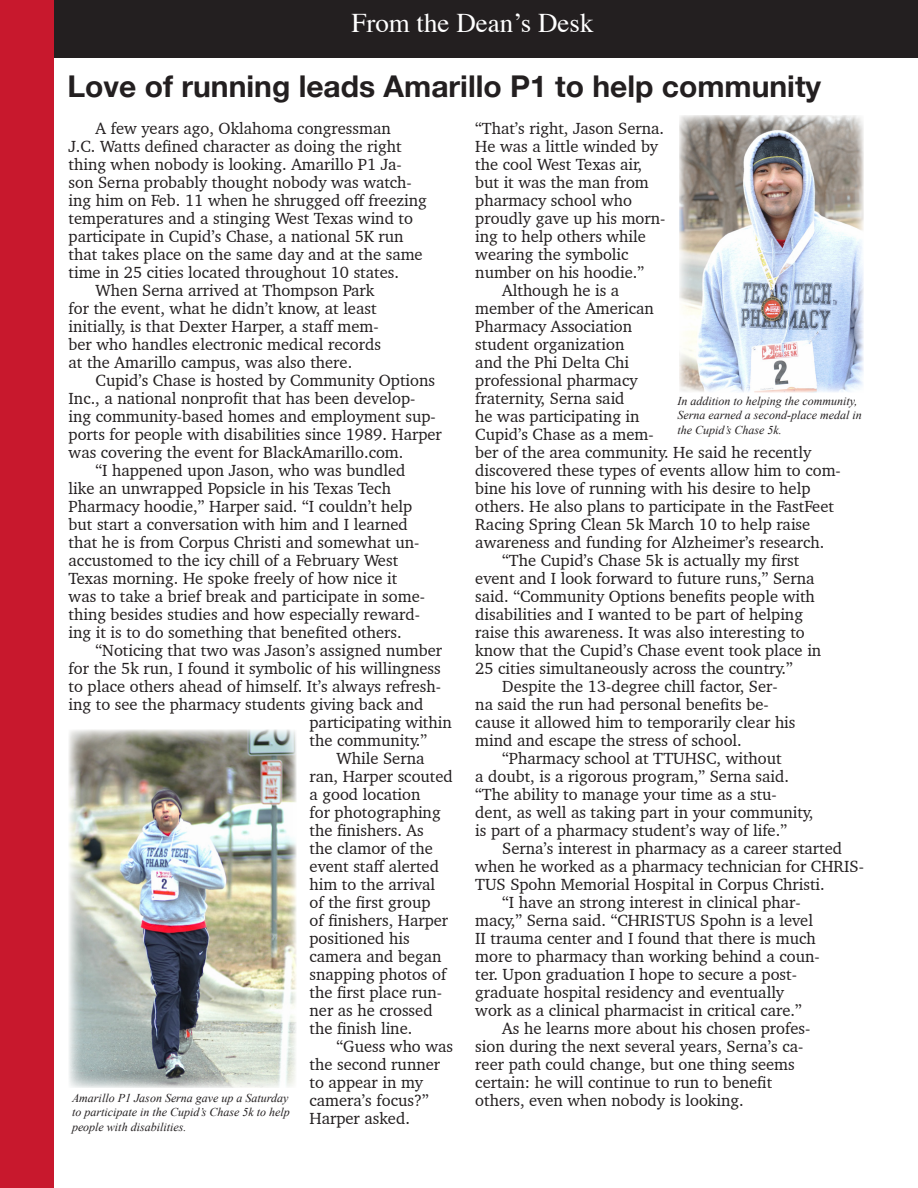
<style>
.page{position:relative;width:918px;height:1188px;background:#fff}
.page>*{position:absolute;margin:0;border:0;box-sizing:border-box;transform-origin:0 0}
.t1{font:700 30px "Helvetica Neue";color:#231f20}
.t2{font:27px "Times";color:#fff}
.Body{font:16.5px/18px "Charter BT Pro";color:#231f20}
.t3{font:italic 12px/14.4px "Times New Roman";color:#231f20;text-align:justify}
</style>
<div class="page">
<div style="left:21px;top:0;width:897px;height:57px;background:#231f20"></div>
<div style="left:0;top:0;width:54px;height:1188px;background:#c8182d"></div>
<img style="left:69px;top:730px;width:227px;height:358px">
<img style="left:679px;top:115px;width:185px;height:277px">
<p class="t2" style="left:351px;top:-2px;width:244px">From the Dean’s Desk</p>
<p class="t1" style="left:68px;top:67px;width:755px">Love of running leads Amarillo P1 to help community</p>
<p class="Body" style="left:69px;top:119px;width:360px;text-indent:27px">A few years ago, Oklahoma congressman<br>J.C. Watts defined character as doing the right thing when nobody is looking. Amarillo P1 Ja&shy;son Serna probably thought nobody was watch&shy;ing him on Feb. 11 when he shrugged off freezing temperatures and a stinging West Texas wind to participate in Cupid’s Chase, a national 5K run that takes place on the same day and at the same time in 25 cities located throughout 10 states.</p>
<p class="Body" style="left:69px;top:281px;width:314px;text-indent:27px">When Serna arrived at Thompson Park for the event, what he didn’t know, at least initially, is that Dexter Harper, a staff mem&shy;ber who handles electronic medical records at the Amarillo campus, was also there.</p>
<p class="Body" style="left:69px;top:371px;width:375px;text-indent:27px">Cupid’s Chase is hosted by Community Options Inc., a national nonprofit that has been develop&shy;ing community-based homes and employment sup&shy;ports for people with disabilities since 1989. Harper was covering the event for BlackAmarillo.com.</p>
<p class="Body" style="left:69px;top:461px;width:358px;text-indent:27px">“I happened upon Jason, who was bundled like an unwrapped Popsicle in his Texas Tech Pharmacy hoodie,” Harper said. “I couldn’t help but start a conversation with him and I learned that he is from Corpus Christi and somewhat un&shy;accustomed to the icy chill of a February West Texas morning. He spoke freely of how nice it was to take a brief break and participate in some&shy;thing besides studies and how especially reward&shy;ing it is to do something that benefited others.</p>
<p class="Body" style="left:96px;top:641px;width:348px">“Noticing that two was Jason’s assigned number</p>
<p class="Body" style="left:69px;top:659px;width:374px">for the 5k run, I found it symbolic of his willingness</p>
<p class="Body" style="left:69px;top:677px;width:374px">to place others ahead of himself. It’s always refresh-</p>
<p class="Body" style="left:69px;top:695px;width:356px">ing to see the pharmacy students giving back and</p>
<p class="Body" style="left:310px;top:713px;width:144px">participating within</p>
<p class="Body" style="left:310px;top:731px;width:119px">the community.”</p>
<p class="Body" style="left:310px;top:749px;width:145px;text-indent:27px">While Serna ran, Harper scouted a good location<br>for photographing the finishers. As<br>the clamor of the event staff alerted him to the arrival of the first group<br>of finishers, Harper positioned his camera and began snapping photos of the first place run&shy;ner as he crossed the finish line.</p>
<p class="Body" style="left:310px;top:1037px;width:145px;text-indent:27px">“Guess who was the second runner to appear in my camera’s focus?”<br>Harper asked.</p>
<p class="t3" style="left:72px;top:1090px;width:219px">Amarillo P1 Jason Serna gave up a Saturday to participate in the Cupid’s Chase 5k to help people with disabilities.</p>
<p class="Body" style="left:475px;top:119px;width:192px">“That’s right, Jason Serna.<br>He was a little winded by the cool West Texas air, but it was the man from pharmacy school who proudly gave up his morn&shy;ing to help others while wearing the symbolic number on his hoodie.”</p>
<p class="Body" style="left:475px;top:281px;width:367px;text-indent:27px">Although he is a<br>member of the American<br>Pharmacy Association<br>student organization<br>and the Phi Delta Chi<br>professional pharmacy<br>fraternity, Serna said<br>he was participating in<br>Cupid’s Chase as a mem-<br>ber of the area community. He said he recently discovered these types of events allow him to com&shy;bine his love of running with his desire to help others. He also plans to participate in the FastFeet<br>Racing Spring Clean 5k March 10 to help raise awareness and funding for Alzheimer’s research.</p>
<p class="Body" style="left:475px;top:551px;width:348px;text-indent:27px">“The Cupid’s Chase 5k is actually my first event and I look forward to future runs,” Serna said. “Community Options benefits people with disabilities and I wanted to be part of helping raise this awareness. It was also interesting to know that the Cupid’s Chase event took place in 25 cities simultaneously across the country.”</p>
<p class="Body" style="left:475px;top:677px;width:322px;text-indent:27px">Despite the 13-degree chill factor, Ser&shy;na said the run had personal benefits be&shy;cause it allowed him to temporarily clear his mind and escape the stress of school.</p>
<p class="Body" style="left:475px;top:749px;width:340px;text-indent:27px">“Pharmacy school at TTUHSC, without<br>a doubt, is a rigorous program,” Serna said. “The ability to manage your time as a stu&shy;dent, as well as taking part in your community, is part of a pharmacy student’s way of life.”</p>
<p class="Body" style="left:475px;top:839px;width:390px;text-indent:27px">Serna’s interest in pharmacy as a career started when he worked as a pharmacy technician for CHRIS-<br>TUS Spohn Memorial Hospital in Corpus Christi.</p>
<p class="Body" style="left:475px;top:893px;width:346px;text-indent:27px">“I have an strong interest in clinical phar&shy;macy,” Serna said. “CHRISTUS Spohn is a level II trauma center and I found that there is much more to pharmacy than working behind a coun&shy;ter. Upon graduation I hope to secure a post&shy;graduate hospital residency and eventually work as a clinical pharmacist in critical care.”</p>
<p class="Body" style="left:475px;top:1019px;width:336px;text-indent:27px">As he learns more about his chosen profes&shy;sion during the next several years, Serna’s ca&shy;reer path could change, but one thing seems certain: he will continue to run to benefit others, even when nobody is looking.</p>
<p class="t3" style="left:677px;top:393px;width:186px;text-align:left">In addition to helping the community,<br>Serna earned a second-place medal in the Cupid’s Chase 5k.</p>
</div>
